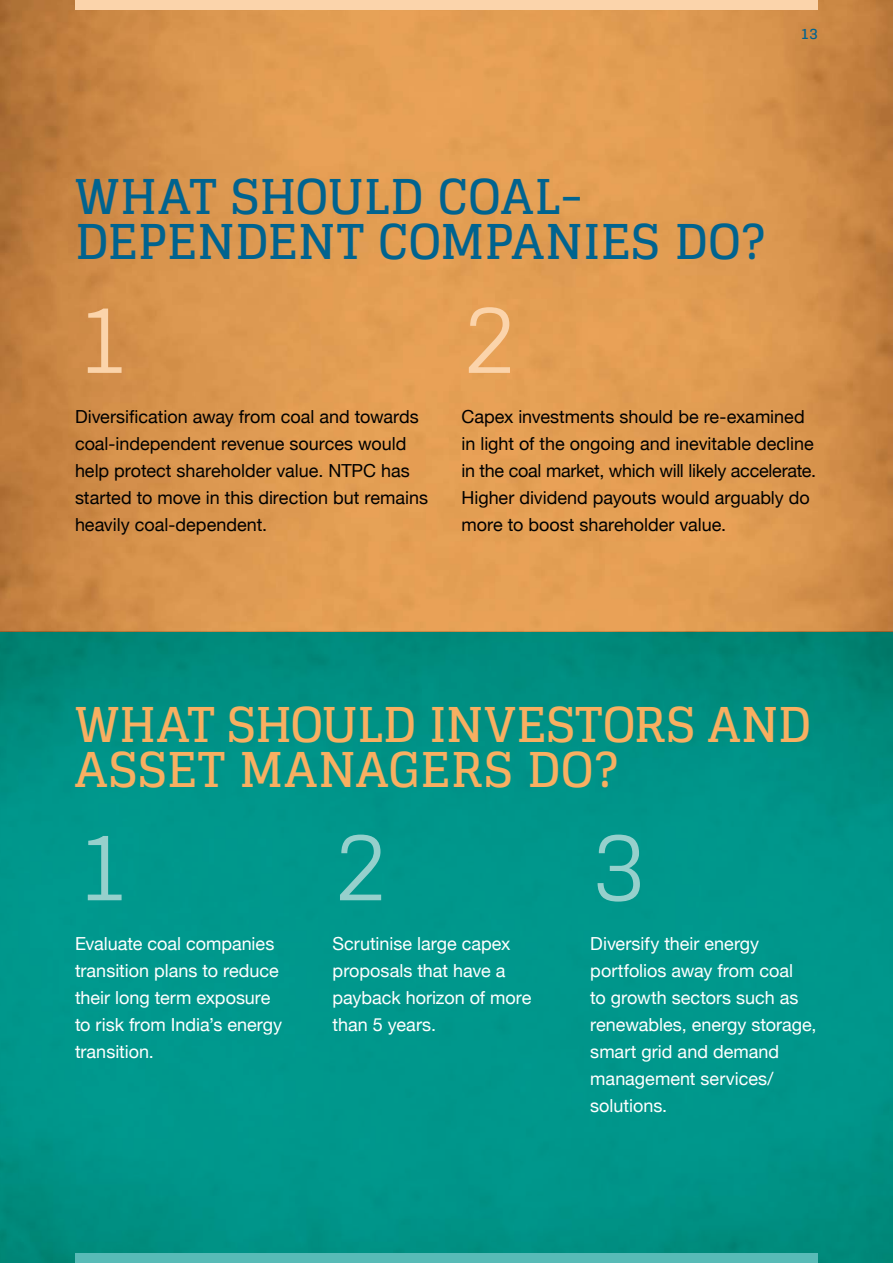
<style>
.page{position:relative;width:893px;height:1263px;background:#fff}
.page>*{position:absolute;margin:0;border:0;box-sizing:border-box;transform-origin:0 0}
.t1{font:96px "Glegoo";color:#96d0cc}
.t2{font:96px "Glegoo";color:#fbd4ab}
.t3{font:700 48px/45px "Glegoo";letter-spacing:.005em;color:#f8af61}
.t4{font:700 48px/45px "Glegoo";color:#00638f}
.t5{font:18px/27px "Helvetica Neue";color:#000}
.t6{font:18px/27px "Helvetica Neue";color:#fff}
.t7{font:700 15px "Glegoo";color:#00638f}
</style>
<div class="page">
<img style="left:0;top:0;width:893px;height:631px">
<svg style="left:0;top:631px;width:893px;height:632px;background:#009387"></svg>
<div style="left:75px;top:0;width:743px;height:9px;background:#fbd4ab"></div>
<div style="left:75px;top:1254px;width:743px;height:9px;background:#58bbb7"></div>
<p class="t7" style="left:801px;top:25px;width:19px">13</p>
<h2 class="t4" style="left:75px;top:175px;width:691px">WHAT SHOULD COAL-<br>DEPENDENT COMPANIES DO?</h2>
<h1 class="t2" style="left:75px;top:284px;width:57px">1</h1>
<h1 class="t2" style="left:461px;top:284px;width:57px">2</h1>
<p class="t5" style="left:75px;top:404px;width:355px">Diversification away from coal and towards coal-independent revenue sources would help protect shareholder value. NTPC has started to move in this direction but remains heavily coal-dependent.</p>
<p class="t5" style="left:461px;top:404px;width:356px">Capex investments should be re-examined in light of the ongoing and inevitable decline in the coal market, which will likely accelerate.<br>Higher dividend payouts would arguably do more to boost shareholder value.</p>
<h2 class="t3" style="left:75px;top:703px;width:738px">WHAT SHOULD INVESTORS AND<br>ASSET MANAGERS DO?</h2>
<h1 class="t1" style="left:75px;top:811px;width:57px">1</h1>
<h1 class="t1" style="left:333px;top:811px;width:57px">2</h1>
<h1 class="t1" style="left:590px;top:811px;width:57px">3</h1>
<p class="t6" style="left:75px;top:931px;width:209px">Evaluate coal companies transition plans to reduce their long term exposure to risk from India’s energy transition.</p>
<p class="t6" style="left:333px;top:931px;width:200px">Scrutinise large capex proposals that have a payback horizon of more than 5 years.</p>
<p class="t6" style="left:590px;top:931px;width:228px">Diversify their energy portfolios away from coal<br>to growth sectors such as renewables, energy storage, smart grid and demand management services/ solutions.</p>
</div>
